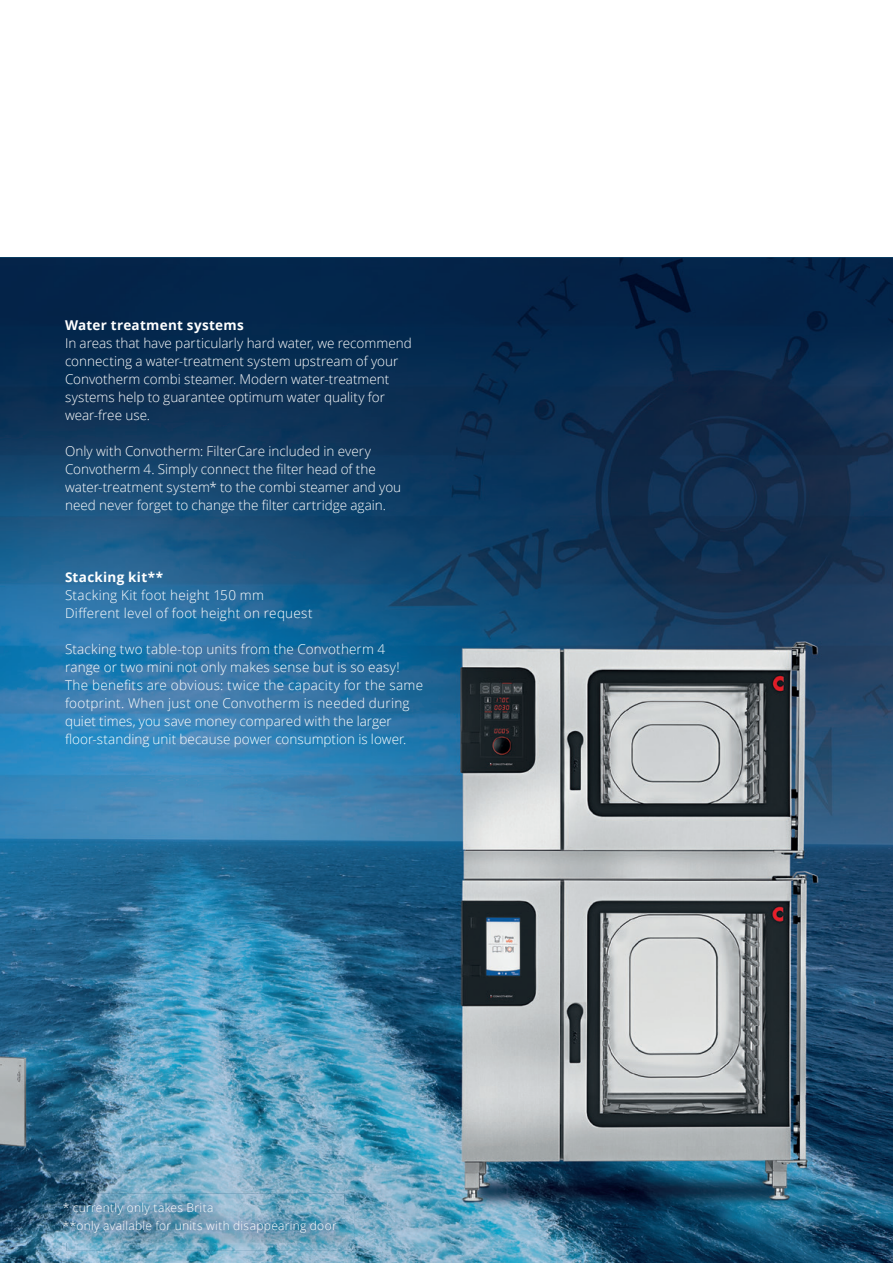
<style>
.page{position:relative;width:893px;height:1263px;background:#fff}
.page>*{position:absolute;margin:0;border:0;box-sizing:border-box;transform-origin:0 0}
.t1{font:300 13.5px/18px "Open Sans";letter-spacing:.005em;color:#fff}
.t2{font:700 13.5px "Open Sans";letter-spacing:.02em;color:#fff}
.t3{font:300 12px/18px "Open Sans";letter-spacing:.025em;color:#fff}
</style>
<div class="page">
<img style="left:0;top:258px;width:893px;height:1005px">
<img style="left:67px;top:1205px;width:287px;height:46px">
<img style="left:55px;top:1194px;width:289px;height:48px">
<img style="left:67px;top:1205px;width:277px;height:37px">
<p class="t2" style="left:65px;top:315px;width:180px">Water treatment systems</p>
<p class="t1" style="left:65px;top:333px;width:348px">In areas that have particularly hard water, we recommend connecting a water-treatment system upstream of your Convotherm combi steamer. Modern water-treatment systems help to guarantee optimum water quality for wear-free use.</p>
<p class="t1" style="left:65px;top:441px;width:338px">Only with Convotherm: FilterCare included in every Convotherm 4. Simply connect the filter head of the water-treatment system* to the combi steamer and you need never forget to change the filter cartridge again.</p>
<p class="t2" style="left:65px;top:567px;width:100px">Stacking kit**</p>
<p class="t1" style="left:65px;top:585px;width:249px">Stacking Kit foot height 150 mm<br>Different level of foot height on request</p>
<p class="t1" style="left:65px;top:639px;width:360px">Stacking two table-top units from the Convotherm 4 range or two mini not only makes sense but is so easy!<br>The benefits are obvious: twice the capacity for the same footprint. When just one Convotherm is needed during quiet times, you save money compared with the larger floor-standing unit because power consumption is lower.</p>
<p class="t3" style="left:63px;top:1198px;width:275px">* currently only takes Brita<br>**only available for units with disappearing door</p>
</div>
